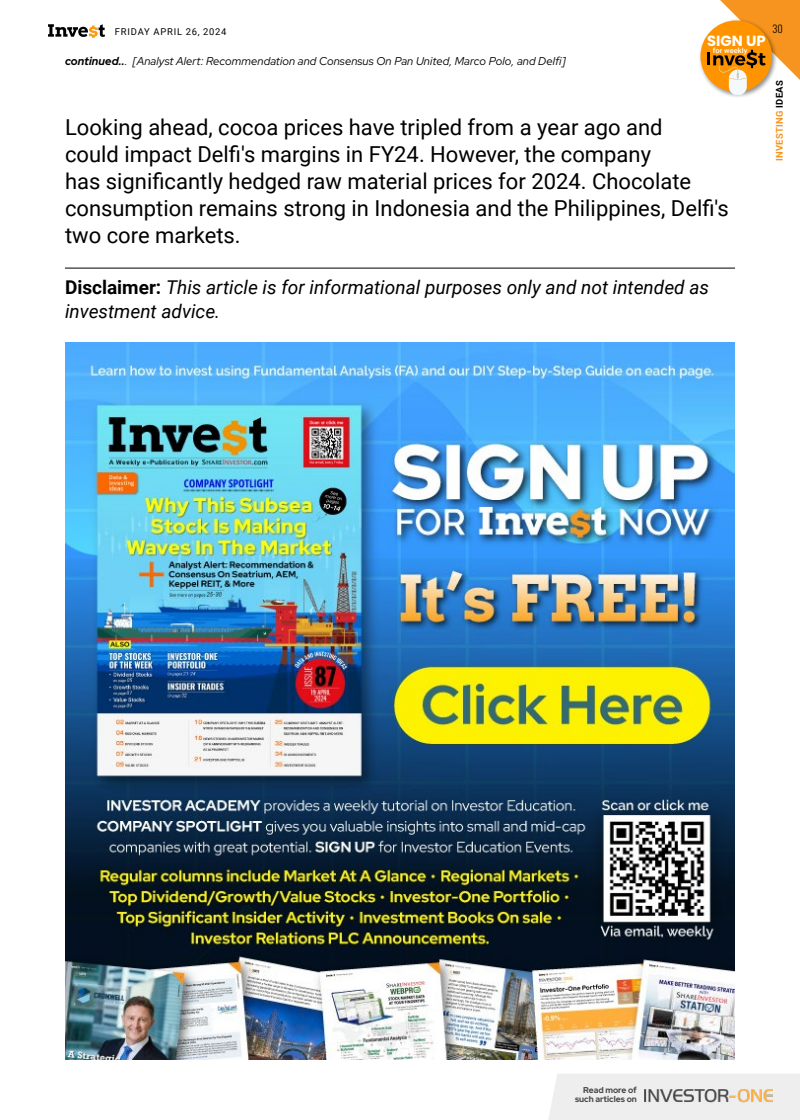
<style>
.page{position:relative;width:800px;height:1120px;background:#fff}
.page>*{position:absolute;margin:0;border:0;box-sizing:border-box;transform-origin:0 0}
.t1{font:22px/27px "Roboto";color:#000}
.t2{font:italic 19px/24px "Roboto";color:#000}
.t3{font:700 14.7px "Poppins";color:#fff}
.t4{font:italic 11.3px "Red Hat Display";letter-spacing:.01em;color:#000}
.t5{font:300 10.3px "Oswald";color:#000}
.t6{font:9.4px "Roboto";letter-spacing:.085em;color:#000}
.t7{font:700 9.4px "Roboto";letter-spacing:.035em;color:#f7941f}
.t8{font:700 8.5px/8.5px "Red Hat Display";color:#444;text-align:right}
.t9{font:500 7.2px "Roboto";color:#fff;scale:1.05 1}
.s1{font-weight:700}
.s2{font-weight:700;font-style:normal}
.s3{color:#000}
</style>
<div class="page">
<svg style="left:48px;top:24px;width:57px;height:14px"></svg>
<hr style="left:65px;top:268px;width:670px;height:1px;background:#000">
<div style="left:548px;top:1074px;width:252px;height:46px;background:#eee"></div>
<img style="left:644px;top:1090px;width:128px;height:15px">
<div style="left:698px;top:18px;width:80px;height:81px;background:#000;opacity:.45"></div>
<div style="left:700px;top:21px;width:72px;height:71px;background:#ff9400;border-radius:50%"></div>
<svg style="left:707px;top:0;width:93px;height:95px"></svg>
<img style="left:65px;top:342px;width:670px;height:718px">
<p class="t6" style="left:115px;top:25px;width:113px">FRIDAY APRIL 26, 2024</p>
<p class="t5" style="left:773px;top:19px;width:12px">30</p>
<p class="t3" style="left:707px;top:32px;width:60px">SIGN UP</p>
<p class="t9" style="left:713px;top:45px;width:34px">for weekly</p>
<p class="t4" style="left:65px;top:54px;width:502px"><span class="s1">continued..</span>. [Analyst Alert: Recommendation and Consensus On Pan United, Marco Polo, and Delfi]</p>
<p class="t1" style="left:65px;top:113px;width:665px">Looking ahead, cocoa prices have tripled from a year ago and<br>could impact Delfi's margins in FY24. However, the company<br>has significantly hedged raw material prices for 2024. Chocolate consumption remains strong in Indonesia and the Philippines, Delfi's two core markets.</p>
<p class="t2" style="left:65px;top:275px;width:646px"><span class="s2">Disclaimer:</span> This article is for informational purposes only and not intended as investment advice.</p>
<p class="t7" style="left:773px;top:161px;width:83px;rotate:-90deg">INVESTING <span class="s3">IDEAS</span></p>
<p class="t8" style="left:575px;top:1086px;width:63px">Read more of such articles on</p>
</div>
